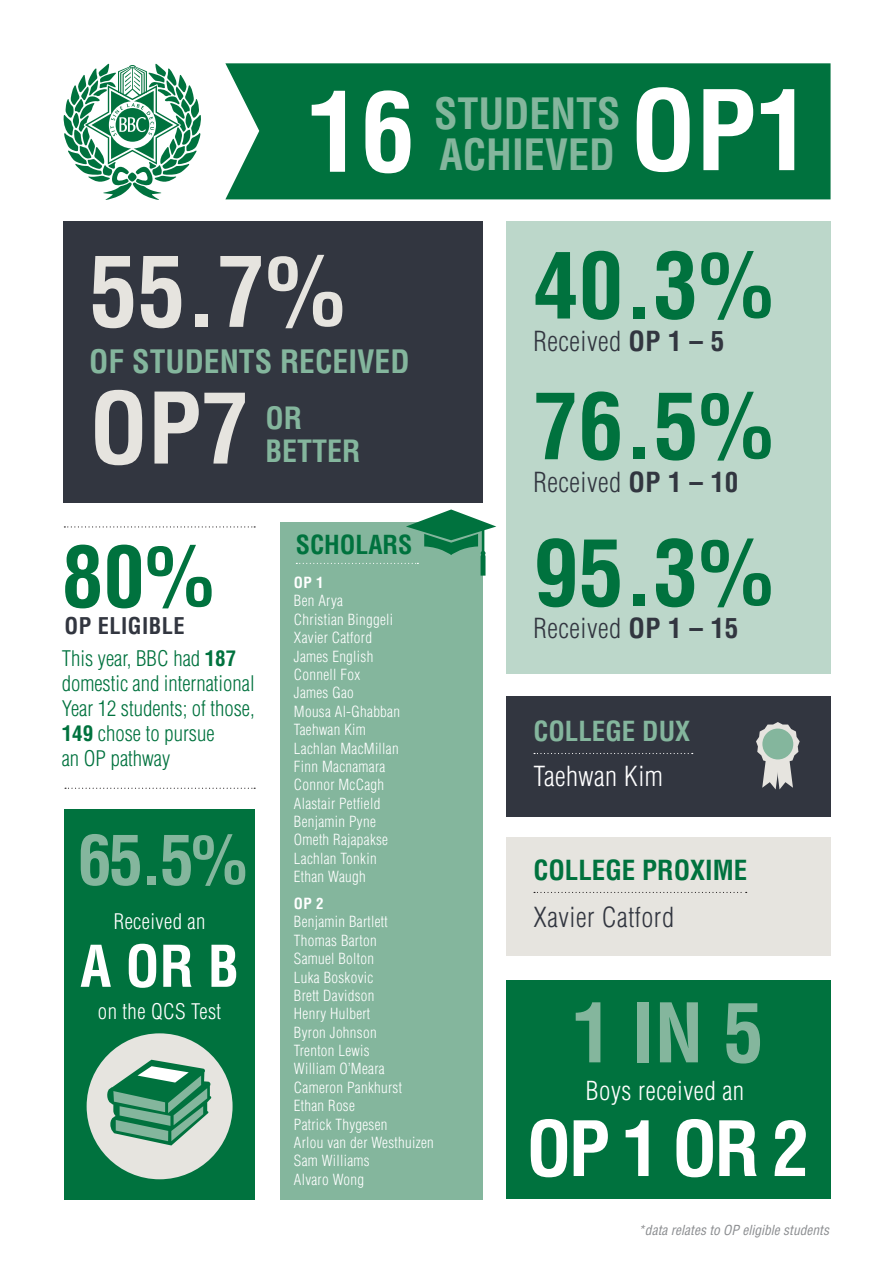
<style>
.page{position:relative;width:893px;height:1263px;background:#fff}
.page>*{position:absolute;margin:0;border:0;box-sizing:border-box;transform-origin:0 0}
.t1{font:700 condensed 108px "Helvetica LT Pro";color:#fff}
.t2{font:700 condensed 96px "Helvetica LT Pro";color:#e6e4df}
.t3{font:700 condensed 90px "Helvetica LT Pro";color:#00723e}
.t4{font:700 condensed 83.1px "Helvetica LT Pro";color:#00723e}
.t5{font:700 condensed 80.1px "Helvetica LT Pro";color:#84b69d}
.t6{font:700 condensed 74.25px "Helvetica LT Pro";color:#fff}
.t7{font:700 condensed 67.65px "Helvetica LT Pro";color:#84b69d}
.t8{font:700 condensed 56.1px "Helvetica LT Pro";color:#fff}
.t9{font:700 condensed 42.15px/41.5px "Helvetica LT Pro";color:#84b69d}
.t10{font:700 condensed 31.5px "Helvetica LT Pro";color:#84b69d}
.t11{font:700 condensed 30px/33px "Helvetica LT Pro";color:#84b69d}
.t12{font:300 condensed 27px "Helvetica LT Pro";letter-spacing:.02em;color:#323640}
.t13{font:700 condensed 27px "Helvetica LT Pro";color:#00723e}
.t14{font:700 condensed 27px "Helvetica LT Pro";color:#84b69d}
.t15{font:300 condensed 27px "Helvetica LT Pro";letter-spacing:.02em;color:#fff}
.t16{font:300 condensed 25.65px "Helvetica LT Pro";letter-spacing:.02em;color:#fff}
.t17{font:700 condensed 25.65px "Helvetica LT Pro";color:#00723e}
.t18{font:700 condensed 22.5px "Helvetica LT Pro";letter-spacing:.02em;color:#323640}
.t19{font:300 condensed 21px/25.2px "Helvetica LT Pro";color:#00723e}
.t20{font:300 condensed 21px "Helvetica LT Pro";letter-spacing:.02em;color:#fff}
.t21{font:300 condensed 15px "Helvetica LT Pro";letter-spacing:.02em;color:#fff}
.t22{font:700 condensed 15px "Helvetica LT Pro";color:#fff}
.t23{font:italic condensed 13.5px "Helvetica LT Pro";color:#8b8d90}
.s1{font-weight:700}
</style>
<div class="page">
<div style="left:225px;top:63px;width:605px;height:136px;background:#00723e"></div>
<div style="left:64px;top:221px;width:419px;height:282px;background:#323640"></div>
<div style="left:506px;top:221px;width:324px;height:453px;background:#bcd7ca"></div>
<div style="left:64px;top:809px;width:191px;height:390px;background:#00723e"></div>
<div style="left:506px;top:981px;width:324px;height:218px;background:#00723e"></div>
<div style="left:506px;top:696px;width:324px;height:121px;background:#323640"></div>
<div style="left:506px;top:838px;width:324px;height:118px;background:#e6e4df"></div>
<div style="left:281px;top:522px;width:202px;height:677px;background:#84b69d"></div>
<div style="left:87px;top:1033px;width:146px;height:146px;background:#e6e4df;border-radius:50%"></div>
<svg style="left:107px;top:1060px;width:105px;height:85px"></svg>
<svg style="left:64px;top:526px;width:191px;height:1px"></svg>
<svg style="left:65px;top:788px;width:190px;height:1px"></svg>
<svg style="left:534px;top:753px;width:159px;height:1px"></svg>
<svg style="left:296px;top:509px;width:200px;height:67px"></svg>
<svg style="left:534px;top:892px;width:213px;height:1px"></svg>
<svg style="left:756px;top:722px;width:44px;height:67px"></svg>
<div style="left:762px;top:728px;width:31px;height:31px;background:#84b69d;border-radius:50%"></div>
<svg style="left:64px;top:64px;width:137px;height:136px"></svg>
<p class="t1" style="left:307px;top:60px;width:109px">16</p>
<p class="t9" style="left:434px;top:91px;width:188px">STUDENTS<br>ACHIEVED</p>
<p class="t1" style="left:630px;top:59px;width:182px">OP1</p>
<p class="t2" style="left:89px;top:228px;width:257px">55.7%</p>
<p class="t10" style="left:89px;top:340px;width:322px">OF STUDENTS RECEIVED</p>
<p class="t2" style="left:89px;top:365px;width:162px">OP7</p>
<p class="t11" style="left:265px;top:401px;width:97px">OR<br>BETTER</p>
<p class="t4" style="left:62px;top:521px;width:154px">80%</p>
<p class="t18" style="left:64px;top:611px;width:122px">OP ELIGIBLE</p>
<p class="t19" style="left:62px;top:645px;width:194px">This year, BBC had <span class="s1">187 </span>domestic and international<br>Year 12 students; of those,<br><span class="s1">149</span> chose to pursue<br>an OP pathway</p>
<p class="t7" style="left:78px;top:815px;width:171px">65.5%</p>
<p class="t20" style="left:114px;top:908px;width:93px">Received an</p>
<p class="t8" style="left:80px;top:929px;width:160px">A OR B</p>
<p class="t20" style="left:98px;top:998px;width:125px">on the QCS Test</p>
<p class="t17" style="left:296px;top:528px;width:118px">SCHOLARS</p>
<p class="t22" style="left:294px;top:573px;width:31px">OP 1</p>
<p class="t21" style="left:294px;top:592px;width:51px">Ben Arya</p>
<p class="t21" style="left:294px;top:610px;width:101px">Christian Binggeli</p>
<p class="t21" style="left:294px;top:628px;width:80px">Xavier Catford</p>
<p class="t21" style="left:294px;top:647px;width:81px">James English</p>
<p class="t21" style="left:294px;top:665px;width:68px">Connell Fox</p>
<p class="t21" style="left:294px;top:683px;width:61px">James Gao</p>
<p class="t21" style="left:294px;top:702px;width:108px">Mousa Al-Ghabban</p>
<p class="t21" style="left:294px;top:720px;width:73px">Taehwan Kim</p>
<p class="t21" style="left:294px;top:739px;width:106px">Lachlan MacMillan</p>
<p class="t21" style="left:294px;top:757px;width:93px">Finn Macnamara</p>
<p class="t21" style="left:294px;top:775px;width:92px">Connor McCagh</p>
<p class="t21" style="left:294px;top:794px;width:88px">Alastair Petfield</p>
<p class="t21" style="left:294px;top:812px;width:83px">Benjamin Pyne</p>
<p class="t21" style="left:294px;top:830px;width:96px">Ometh Rajapakse</p>
<p class="t21" style="left:294px;top:849px;width:84px">Lachlan Tonkin</p>
<p class="t21" style="left:294px;top:867px;width:73px">Ethan Waugh</p>
<p class="t22" style="left:294px;top:893px;width:31px">OP 2</p>
<p class="t21" style="left:294px;top:912px;width:95px">Benjamin Bartlett</p>
<p class="t21" style="left:294px;top:931px;width:84px">Thomas Barton</p>
<p class="t21" style="left:294px;top:949px;width:82px">Samuel Bolton</p>
<p class="t21" style="left:294px;top:968px;width:81px">Luka Boskovic</p>
<p class="t21" style="left:294px;top:986px;width:82px">Brett Davidson</p>
<p class="t21" style="left:294px;top:1004px;width:78px">Henry Hulbert</p>
<p class="t21" style="left:294px;top:1023px;width:84px">Byron Johnson</p>
<p class="t21" style="left:294px;top:1041px;width:77px">Trenton Lewis</p>
<p class="t21" style="left:294px;top:1059px;width:92px">William O’Meara</p>
<p class="t21" style="left:294px;top:1078px;width:110px">Cameron Pankhurst</p>
<p class="t21" style="left:294px;top:1096px;width:63px">Ethan Rose</p>
<p class="t21" style="left:294px;top:1115px;width:95px">Patrick Thygesen</p>
<p class="t21" style="left:294px;top:1133px;width:141px">Arlou van der Westhuizen</p>
<p class="t21" style="left:294px;top:1151px;width:77px">Sam Williams</p>
<p class="t21" style="left:294px;top:1170px;width:72px">Alvaro Wong</p>
<p class="t3" style="left:533px;top:226px;width:241px">40.3%</p>
<p class="t12" style="left:533px;top:324px;width:192px">Received <span class="s1">OP 1 – 5</span></p>
<p class="t3" style="left:533px;top:366px;width:241px">76.5%</p>
<p class="t12" style="left:533px;top:465px;width:206px">Received <span class="s1">OP 1 – 10</span></p>
<p class="t3" style="left:533px;top:513px;width:241px">95.3%</p>
<p class="t12" style="left:533px;top:611px;width:206px">Received <span class="s1">OP 1 – 15</span></p>
<p class="t14" style="left:533px;top:713px;width:158px">COLLEGE DUX</p>
<p class="t15" style="left:533px;top:759px;width:131px">Taehwan Kim</p>
<p class="t13" style="left:533px;top:852px;width:215px">COLLEGE PROXIME</p>
<p class="t12" style="left:533px;top:900px;width:142px">Xavier Catford</p>
<p class="t5" style="left:572px;top:980px;width:193px">1 IN 5</p>
<p class="t16" style="left:586px;top:1074px;width:160px">Boys received an</p>
<p class="t6" style="left:526px;top:1099px;width:285px">OP 1 OR 2</p>
<p class="t23" style="left:638px;top:1221px;width:192px">*data relates to OP eligible students</p>
</div>
